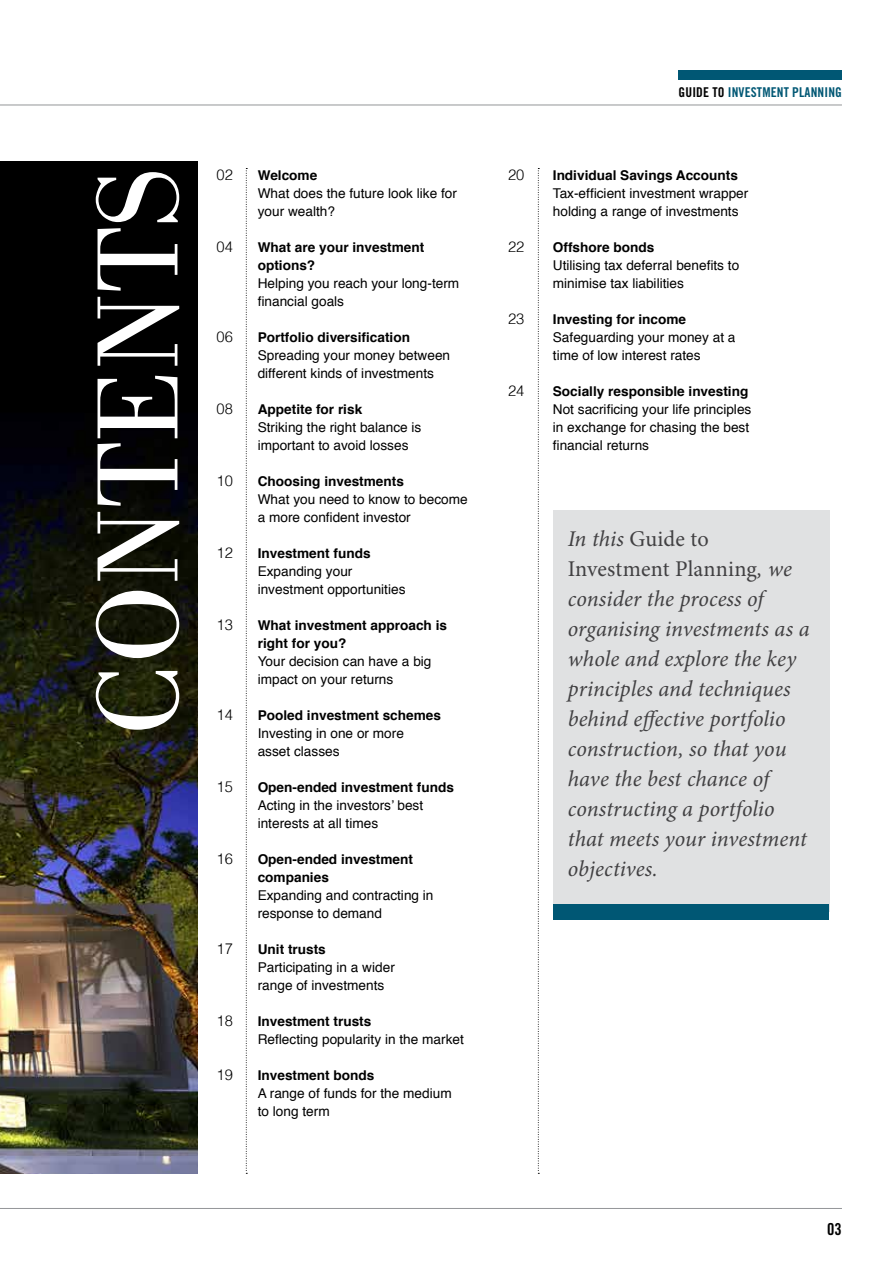
<style>
.page{position:relative;width:893px;height:1263px;background:#fff}
.page>*{position:absolute;margin:0;border:0;box-sizing:border-box;transform-origin:0 0}
.t1{font:119.7px "Bodoni";color:#fff}
.t2{font:italic 22.5px/30px "Minion Pro";color:#414042}
.t3{font:16.5px "Trade Gothic Bold Cond Twenty";color:#000}
.t4{font:300 15px "Helvetica";color:#000}
.t5{font:13.5px/18px "Helvetica";color:#000}
.t6{font:700 13.5px/18px "Helvetica";color:#000}
.t7{font:13.5px "Trade Gothic Bold Cond Twenty";letter-spacing:.01em;color:#005774}
.s1{color:#000}
.s2{font-style:normal}
</style>
<div class="page">
<img style="left:0;top:161px;width:197px;height:1013px">
<hr style="left:0;top:105px;width:842px;height:1px;background:#939598">
<hr style="left:0;top:1208px;width:842px;height:1px;background:#939598">
<div style="left:679px;top:70px;width:163px;height:10px;background:#005774"></div>
<svg style="left:246px;top:168px;width:1px;height:1006px"></svg>
<svg style="left:538px;top:168px;width:1px;height:1006px"></svg>
<div style="left:553px;top:511px;width:276px;height:401px;background:#e0e1e2"></div>
<div style="left:554px;top:904px;width:275px;height:16px;background:#005774"></div>
<h1 class="t1" style="left:71px;top:735px;width:568px;rotate:-90deg">CONTENTS</h1>
<p class="t4" style="left:217px;top:168px;width:18px">02</p>
<p class="t4" style="left:217px;top:240px;width:18px">04</p>
<p class="t4" style="left:217px;top:330px;width:18px">06</p>
<p class="t4" style="left:217px;top:402px;width:18px">08</p>
<p class="t4" style="left:217px;top:474px;width:18px">10</p>
<p class="t4" style="left:217px;top:546px;width:18px">12</p>
<p class="t4" style="left:217px;top:618px;width:18px">13</p>
<p class="t4" style="left:217px;top:708px;width:18px">14</p>
<p class="t4" style="left:217px;top:780px;width:18px">15</p>
<p class="t4" style="left:217px;top:852px;width:18px">16</p>
<p class="t4" style="left:217px;top:942px;width:18px">17</p>
<p class="t4" style="left:217px;top:1014px;width:18px">18</p>
<p class="t4" style="left:217px;top:1068px;width:18px">19</p>
<p class="t6" style="left:258px;top:167px;width:61px">Welcome</p>
<p class="t5" style="left:258px;top:185px;width:201px">What does the future look like for your wealth?</p>
<p class="t6" style="left:258px;top:239px;width:168px">What are your investment options?</p>
<p class="t5" style="left:258px;top:275px;width:203px">Helping you reach your long-term financial goals</p>
<p class="t6" style="left:258px;top:329px;width:154px">Portfolio diversification</p>
<p class="t5" style="left:258px;top:347px;width:194px">Spreading your money between different kinds of investments</p>
<p class="t6" style="left:258px;top:401px;width:106px">Appetite for risk</p>
<p class="t5" style="left:258px;top:419px;width:165px">Striking the right balance is important to avoid losses</p>
<p class="t6" style="left:258px;top:473px;width:148px">Choosing investments</p>
<p class="t5" style="left:258px;top:491px;width:211px">What you need to know to become a more confident investor</p>
<p class="t6" style="left:258px;top:545px;width:114px">Investment funds</p>
<p class="t5" style="left:258px;top:563px;width:149px">Expanding your investment opportunities</p>
<p class="t6" style="left:258px;top:617px;width:191px">What investment approach is right for you?</p>
<p class="t5" style="left:258px;top:653px;width:175px">Your decision can have a big impact on your returns</p>
<p class="t6" style="left:258px;top:707px;width:185px">Pooled investment schemes</p>
<p class="t5" style="left:258px;top:725px;width:148px">Investing in one or more asset classes</p>
<p class="t6" style="left:258px;top:779px;width:198px">Open-ended investment funds</p>
<p class="t5" style="left:258px;top:797px;width:167px">Acting in the investors’ best interests at all times</p>
<p class="t6" style="left:258px;top:851px;width:157px">Open-ended investment companies</p>
<p class="t5" style="left:258px;top:887px;width:177px">Expanding and contracting in response to demand</p>
<p class="t6" style="left:258px;top:941px;width:70px">Unit trusts</p>
<p class="t5" style="left:258px;top:959px;width:139px">Participating in a wider range of investments</p>
<p class="t6" style="left:258px;top:1013px;width:115px">Investment trusts</p>
<p class="t5" style="left:258px;top:1031px;width:208px">Reflecting popularity in the market</p>
<p class="t6" style="left:258px;top:1067px;width:118px">Investment bonds</p>
<p class="t5" style="left:258px;top:1085px;width:196px">A range of funds for the medium to long term</p>
<p class="t4" style="left:508px;top:168px;width:18px">20</p>
<p class="t4" style="left:508px;top:240px;width:18px">22</p>
<p class="t4" style="left:508px;top:312px;width:18px">23</p>
<p class="t4" style="left:508px;top:384px;width:18px">24</p>
<p class="t7" style="left:679px;top:84px;width:165px"><span class="s1">GUIDE TO</span> INVESTMENT PLANNING</p>
<p class="t6" style="left:553px;top:167px;width:187px">Individual Savings Accounts</p>
<p class="t5" style="left:553px;top:185px;width:197px">Tax-efficient investment wrapper holding a range of investments</p>
<p class="t6" style="left:553px;top:239px;width:103px">Offshore bonds</p>
<p class="t5" style="left:553px;top:257px;width:188px">Utilising tax deferral benefits to minimise tax liabilities</p>
<p class="t6" style="left:553px;top:311px;width:135px">Investing for income</p>
<p class="t5" style="left:553px;top:329px;width:184px">Safeguarding your money at a time of low interest rates</p>
<p class="t6" style="left:553px;top:383px;width:197px">Socially responsible investing</p>
<p class="t5" style="left:553px;top:401px;width:200px">Not sacrificing your life principles in exchange for chasing the best financial returns</p>
<p class="t2" style="left:568px;top:524px;width:243px">In this <span class="s2">Guide to<br>Investment Planning</span>, we consider the process of organising investments as a whole and explore the key principles and techniques behind effective portfolio construction, so that you have the best chance of constructing a portfolio that meets your investment objectives.</p>
<p class="t3" style="left:827px;top:1219px;width:16px">03</p>
</div>
